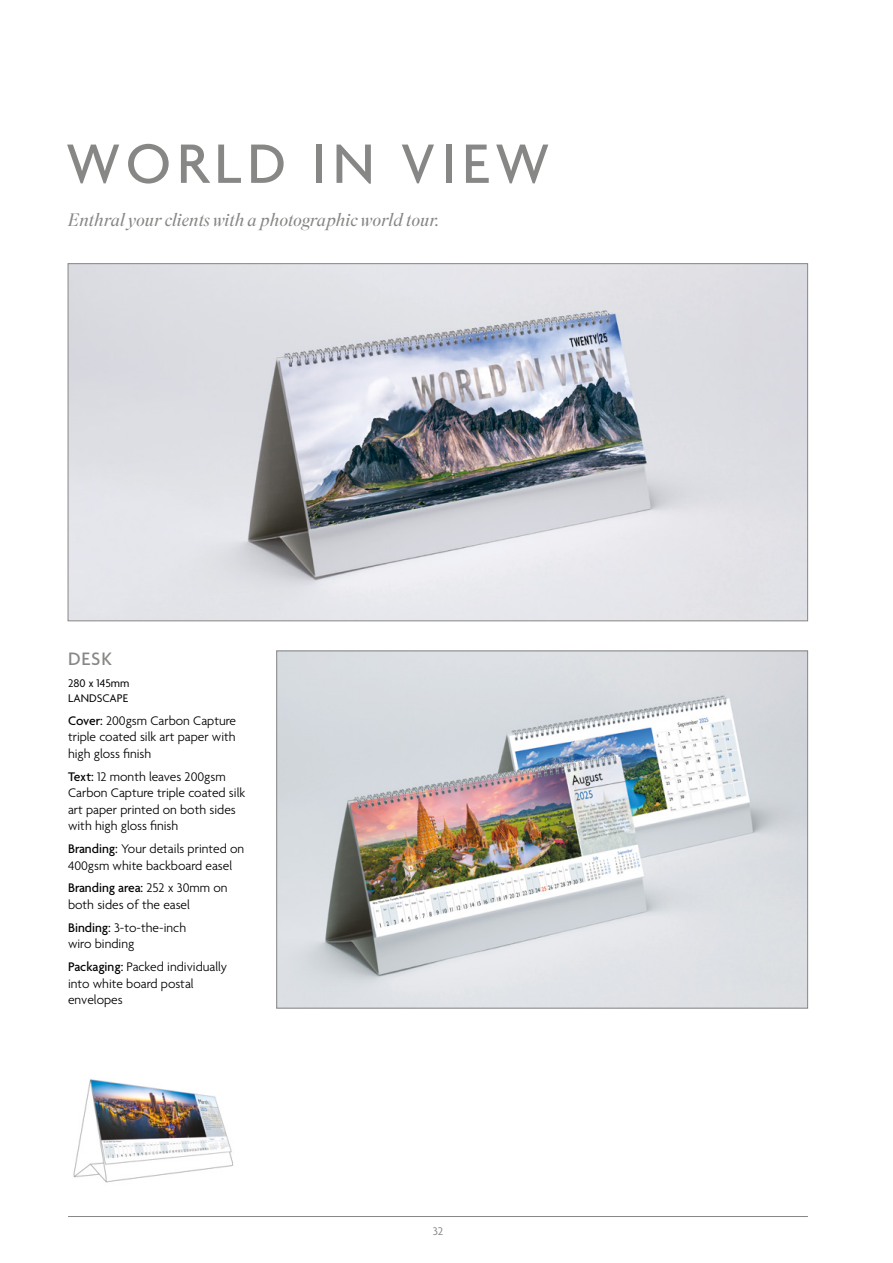
<style>
.page{position:relative;width:893px;height:1263px;background:#fff}
.page>*{position:absolute;margin:0;border:0;box-sizing:border-box;transform-origin:0 0}
.t1{font:500 60px "Agenda";letter-spacing:.1em;color:#878786}
.t2{font:500 19.5px "Agenda";color:#878786}
.t3{font:italic 300 18px "Superior Title";color:#878786}
.t4{font:300 13.5px/16.5px "Agenda";color:#000}
.t5{font:12px/14.4px "Agenda";color:#000}
.t6{font:12px "Agenda";color:#878786}
.s1{font-weight:500}
</style>
<div class="page">
<hr style="left:68px;top:1216px;width:740px;height:1px;background:#878786">
<img style="left:70px;top:265px;width:736px;height:354px">
<img style="left:278px;top:653px;width:528px;height:353px">
<img style="left:73px;top:1079px;width:160px;height:104px">
<h1 class="t1" style="left:66px;top:131px;width:485px">WORLD IN VIEW</h1>
<h3 class="t3" style="left:68px;top:209px;width:372px">Enthral your clients with a photographic world tour.</h3>
<h2 class="t2" style="left:68px;top:648px;width:46px">DESK</h2>
<p class="t5" style="left:68px;top:677px;width:63px">280 x 145mm<br>LANDSCAPE</p>
<p class="t4" style="left:68px;top:713px;width:170px;text-align:justify"><span class="s1">Cover:</span> 200gsm Carbon Capture triple coated silk art paper with high gloss finish</p>
<p class="t4" style="left:68px;top:769px;width:179px"><span class="s1">Text:</span> 12 month leaves 200gsm<br>Carbon Capture triple coated silk art paper printed on both sides with high gloss finish</p>
<p class="t4" style="left:68px;top:841px;width:178px"><span class="s1">Branding:</span> Your details printed on<br>400gsm white backboard easel</p>
<p class="t4" style="left:68px;top:881px;width:161px"><span class="s1">Branding area:</span> 252 x 30mm on both sides of the easel</p>
<p class="t4" style="left:68px;top:920px;width:120px"><span class="s1">Binding:</span> 3-to-the-inch wiro binding</p>
<p class="t4" style="left:68px;top:959px;width:161px"><span class="s1">Packaging:</span> Packed individually into white board postal envelopes</p>
<p class="t6" style="left:433px;top:1225px;width:12px">32</p>
</div>
